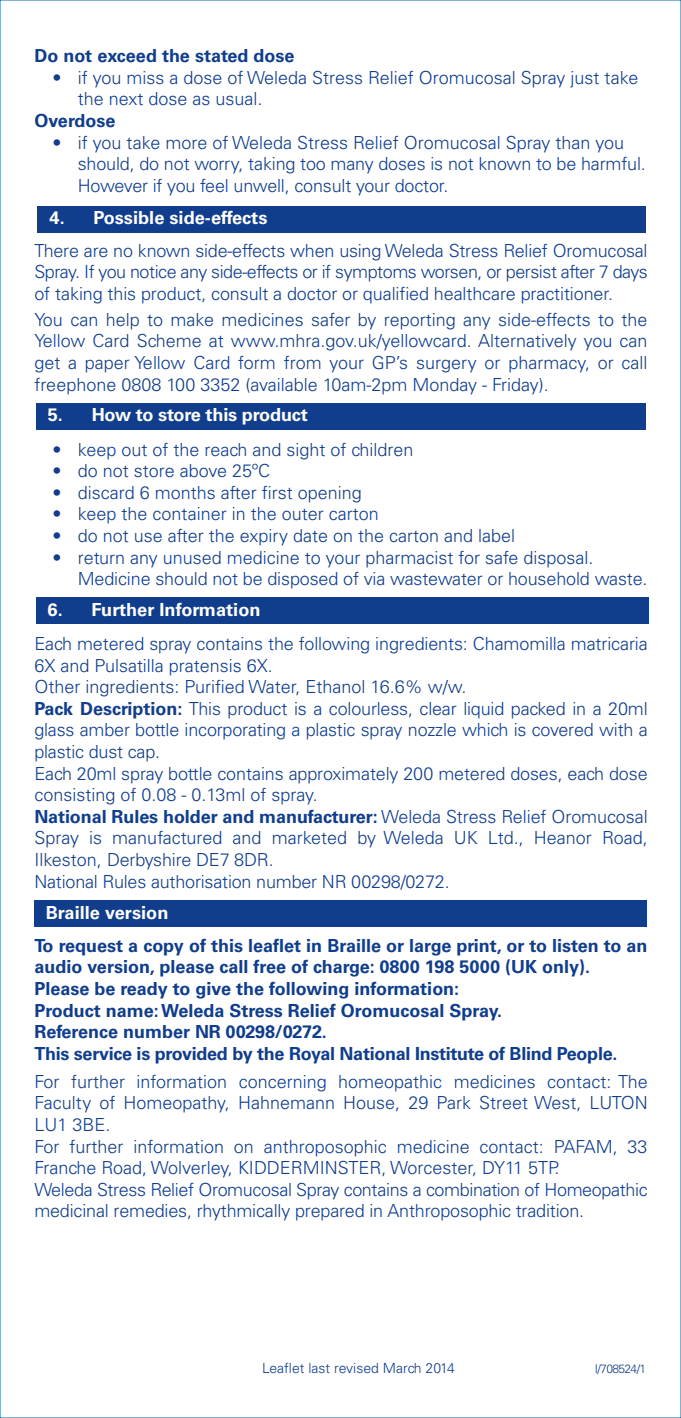
<style>
.page{position:relative;width:681px;height:1418px;background:#fff}
.page>*{position:absolute;margin:0;border:0;box-sizing:border-box;transform-origin:0 0}
.t1{font:300 18px/21.6px "Univers LT";letter-spacing:-.005em;color:#103d8c}
.t2{font:700 18px/21.6px "Univers LT";color:#103d8c}
.t3{font:700 18px "Univers LT";color:#fff}
.t4{font:300 14px "Univers LT";color:#103d8c}
.t5{font:300 12px "Univers LT";letter-spacing:-.05em;color:#103d8c}
.s1{font-weight:700}
</style>
<div class="page">
<div style="left:38px;top:206px;width:607px;height:26px;background:#103d8c"></div>
<div style="left:36px;top:403px;width:609px;height:26px;background:#103d8c"></div>
<div style="left:36px;top:598px;width:612px;height:26px;background:#103d8c"></div>
<div style="left:34px;top:900px;width:612px;height:26px;background:#103d8c"></div>
<p class="t2" style="left:34px;top:45px;width:262px">Do not exceed the stated dose</p>
<p class="t1" style="left:78px;top:67px;width:562px;text-indent:-25px">• if you miss a dose of Weleda Stress Relief Oromucosal Spray just take the next dose as usual.</p>
<p class="t2" style="left:34px;top:110px;width:83px">Overdose</p>
<p class="t1" style="left:78px;top:131px;width:569px;text-indent:-25px">• if you take more of Weleda Stress Relief Oromucosal Spray than you should, do not worry, taking too many doses is not known to be harmful.<br>However if you feel unwell, consult your doctor.</p>
<p class="t3" style="left:49px;top:207px;width:219px">4. Possible side-effects</p>
<p class="t1" style="left:34px;top:239px;width:614px;text-align:justify">There are no known side-effects when using Weleda Stress Relief Oromucosal Spray. If you notice any side-effects or if symptoms worsen, or persist after 7 days of taking this product, consult a doctor or qualified healthcare practitioner.</p>
<p class="t1" style="left:34px;top:309px;width:614px;text-align:justify">You can help to make medicines safer by reporting any side-effects to the Yellow Card Scheme at www.mhra.gov.uk/yellowcard. Alternatively you can get a paper Yellow Card form from your GP’s surgery or pharmacy, or call freephone 0808 100 3352 (available 10am-2pm Monday - Friday).</p>
<p class="t3" style="left:48px;top:404px;width:261px">5. How to store this product</p>
<p class="t1" style="left:52px;top:438px;width:362px">• keep out of the reach and sight of children</p>
<p class="t1" style="left:52px;top:460px;width:219px">• do not store above 25ºC</p>
<p class="t1" style="left:52px;top:481px;width:311px">• discard 6 months after first opening</p>
<p class="t1" style="left:52px;top:503px;width:328px">• keep the container in the outer carton</p>
<p class="t1" style="left:52px;top:525px;width:464px">• do not use after the expiry date on the carton and label</p>
<p class="t1" style="left:78px;top:546px;width:571px;text-indent:-25px">• return any unused medicine to your pharmacist for safe disposal.<br>Medicine should not be disposed of via wastewater or household waste.</p>
<p class="t3" style="left:48px;top:599px;width:214px">6. Further Information</p>
<p class="t1" style="left:34px;top:633px;width:614px">Each metered spray contains the following ingredients: Chamomilla matricaria 6X and Pulsatilla pratensis 6X.<br>Other ingredients: Purified Water, Ethanol 16.6% w/w.<br><span class="s1">Pack Description:</span> This product is a colourless, clear liquid packed in a 20ml glass amber bottle incorporating a plastic spray nozzle which is covered with a plastic dust cap.<br>Each 20ml spray bottle contains approximately 200 metered doses, each dose consisting of 0.08 - 0.13ml of spray.<br><span class="s1">National Rules holder and manufacturer:</span> Weleda Stress Relief Oromucosal Spray is manufactured and marketed by Weleda UK Ltd., Heanor Road, Ilkeston, Derbyshire DE7 8DR.<br>National Rules authorisation number NR 00298/0272.</p>
<p class="t3" style="left:46px;top:901px;width:124px">Braille version</p>
<p class="t2" style="left:34px;top:934px;width:614px">To request a copy of this leaflet in Braille or large print, or to listen to an audio version, please call free of charge: 0800 198 5000 (UK only).<br>Please be ready to give the following information:<br>Product name: Weleda Stress Relief Oromucosal Spray.<br>Reference number NR 00298/0272.<br>This service is provided by the Royal National Institute of Blind People.</p>
<p class="t1" style="left:34px;top:1070px;width:614px">For further information concerning homeopathic medicines contact: The Faculty of Homeopathy, Hahnemann House, 29 Park Street West, LUTON LU1 3BE.<br>For further information on anthroposophic medicine contact: PAFAM, 33<br>Franche Road, Wolverley, KIDDERMINSTER, Worcester, DY11 5TP.<br>Weleda Stress Relief Oromucosal Spray contains a combination of Homeopathic medicinal remedies, rhythmically prepared in Anthroposophic tradition.</p>
<p class="t4" style="left:262px;top:1359px;width:194px">Leaflet last revised March 2014</p>
<p class="t5" style="left:594px;top:1361px;width:53px">I/708524/1</p>
</div>
